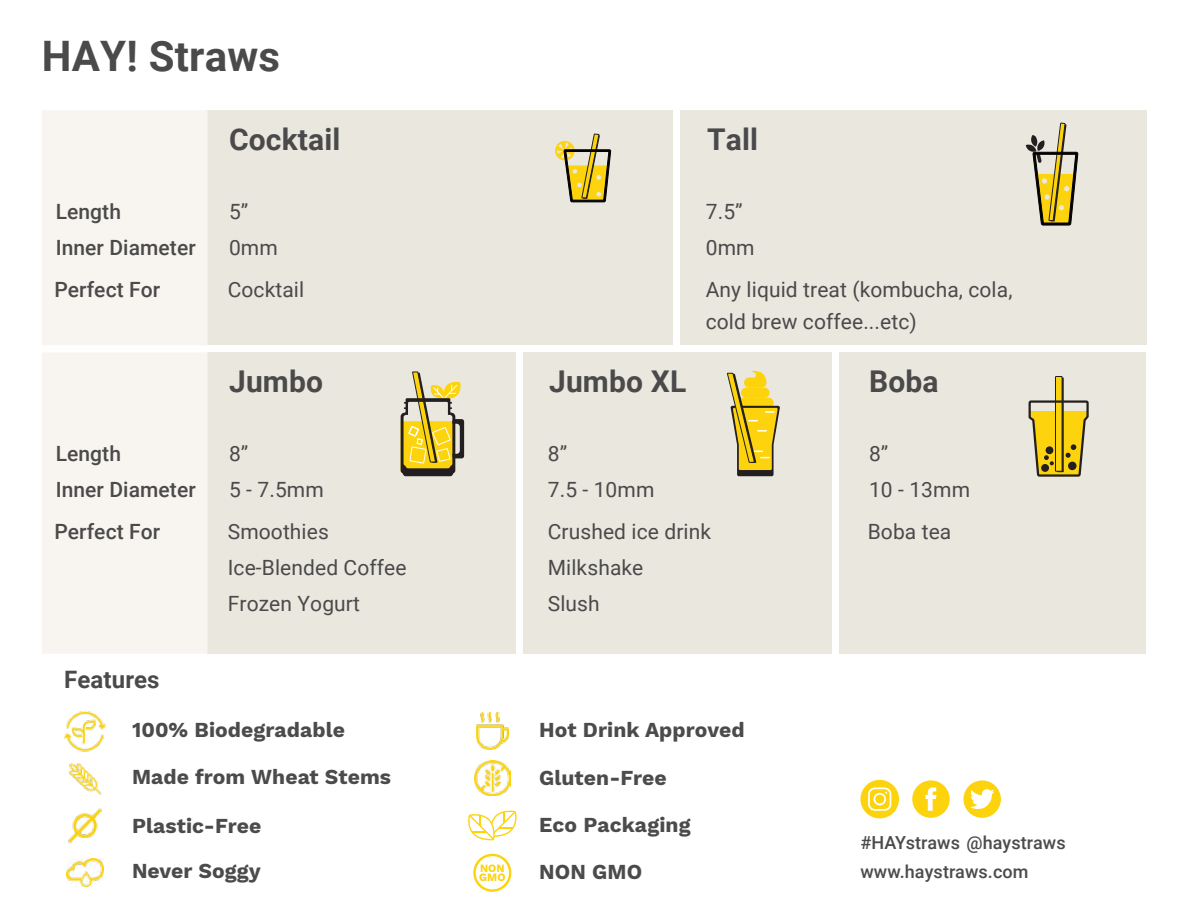
<style>
.page{position:relative;width:1188px;height:918px;background:#fff}
.page>*{position:absolute;margin:0;border:0;box-sizing:border-box;transform-origin:0 0}
.t1{font:700 42px "Roboto";letter-spacing:.005em;color:#4a4a4b}
.t2{font:700 30px "Roboto";letter-spacing:.005em;color:#4a4a4b}
.t3{font:700 24px "Roboto";letter-spacing:.005em;color:#4a4a4b}
.t4{font:21px/36px "Roboto";letter-spacing:.005em;color:#4a4a4b}
.t5{font:700 21px/45.6px "Work Sans";letter-spacing:.005em;color:#4b4b4c}
.t6{font:500 21px/36px "Roboto";letter-spacing:.005em;color:#4a4a4b}
.t7{font:500 18px "Roboto";letter-spacing:.005em;color:#4b4b4c}
.t8{font:700 10.95px "Work Sans";letter-spacing:.005em;color:#fcd30c}
</style>
<div class="page">
<div style="left:680px;top:110px;width:466px;height:235px;background:#eae7df"></div>
<div style="left:206px;top:110px;width:466px;height:235px;background:#eae7df"></div>
<div style="left:42px;top:110px;width:165px;height:235px;background:#f8f5f0"></div>
<div style="left:524px;top:352px;width:308px;height:302px;background:#eae7df"></div>
<div style="left:208px;top:352px;width:308px;height:302px;background:#eae7df"></div>
<div style="left:840px;top:352px;width:306px;height:302px;background:#eae7df"></div>
<div style="left:42px;top:352px;width:166px;height:302px;background:#f8f5f0"></div>
<img style="left:64px;top:711px;width:42px;height:41px">
<img style="left:68px;top:763px;width:34px;height:32px">
<img style="left:68px;top:808px;width:34px;height:35px">
<img style="left:66px;top:859px;width:38px;height:28px">
<img style="left:476px;top:713px;width:33px;height:36px">
<img style="left:475px;top:761px;width:35px;height:35px">
<svg style="left:468px;top:810px;width:49px;height:30px"></svg>
<svg style="left:473px;top:854px;width:38px;height:38px"></svg>
<div style="left:912px;top:780px;width:38px;height:38px;background:#fcd30c;border-radius:50%"></div>
<svg style="left:925px;top:788px;width:11px;height:23px"></svg>
<div style="left:963px;top:780px;width:38px;height:38px;background:#fcd30c;border-radius:50%"></div>
<svg style="left:970px;top:789px;width:24px;height:21px"></svg>
<div style="left:860px;top:780px;width:39px;height:38px;background:#fcd30c;border-radius:50%"></div>
<svg style="left:868px;top:787px;width:23px;height:24px"></svg>
<svg style="left:1028px;top:376px;width:61px;height:101px"></svg>
<svg style="left:727px;top:370px;width:53px;height:106px"></svg>
<svg style="left:401px;top:371px;width:63px;height:105px"></svg>
<svg style="left:1026px;top:122px;width:53px;height:104px"></svg>
<svg style="left:555px;top:133px;width:57px;height:70px"></svg>
<h1 class="t1" style="left:42px;top:27px;width:240px">HAY! Straws</h1>
<h2 class="t2" style="left:229px;top:118px;width:113px">Cocktail</h2>
<h2 class="t2" style="left:707px;top:118px;width:52px">Tall</h2>
<p class="t6" style="left:56px;top:193px;width:142px">Length<br>Inner Diameter</p>
<p class="t4" style="left:229px;top:193px;width:50px">5”<br>0mm</p>
<p class="t4" style="left:706px;top:193px;width:50px">7.5”<br>0mm</p>
<p class="t6" style="left:54px;top:271px;width:107px">Perfect For</p>
<p class="t4" style="left:228px;top:271px;width:78px">Cocktail</p>
<h2 class="t2" style="left:229px;top:361px;width:95px">Jumbo</h2>
<h2 class="t2" style="left:549px;top:361px;width:139px">Jumbo XL</h2>
<p class="t4" style="left:706px;top:273px;width:308px;line-height:31.5px">Any liquid treat (kombucha, cola, cold brew coffee...etc)</p>
<h2 class="t2" style="left:869px;top:361px;width:71px">Boba</h2>
<p class="t6" style="left:56px;top:435px;width:142px">Length<br>Inner Diameter</p>
<p class="t4" style="left:229px;top:435px;width:96px">8”<br>5 - 7.5mm</p>
<p class="t4" style="left:548px;top:435px;width:108px">8”<br>7.5 - 10mm</p>
<p class="t4" style="left:869px;top:435px;width:103px">8”<br>10 - 13mm</p>
<p class="t6" style="left:54px;top:513px;width:107px">Perfect For</p>
<p class="t4" style="left:228px;top:513px;width:180px">Smoothies<br>Ice-Blended Coffee<br>Frozen Yogurt</p>
<p class="t3" style="left:64px;top:663px;width:97px">Features</p>
<p class="t5" style="left:132px;top:708px;width:214px">100% Biodegradable</p>
<p class="t5" style="left:132px;top:755px;width:261px">Made from Wheat Stems</p>
<p class="t5" style="left:132px;top:804px;width:131px">Plastic-Free<br>Never Soggy</p>
<p class="t4" style="left:548px;top:513px;width:165px">Crushed ice drink<br>Milkshake<br>Slush</p>
<p class="t5" style="left:539px;top:708px;width:207px">Hot Drink Approved</p>
<p class="t5" style="left:539px;top:756px;width:129px">Gluten-Free</p>
<p class="t5" style="left:539px;top:803px;width:153px">Eco Packaging</p>
<p class="t4" style="left:868px;top:513px;width:85px">Boba tea</p>
<p class="t7" style="left:860px;top:830px;width:207px">#HAYstraws @haystraws</p>
<p class="t8" style="left:480px;top:862px;width:26px">NON</p>
<p class="t5" style="left:539px;top:850px;width:105px">NON GMO</p>
<p class="t7" style="left:860px;top:859px;width:170px">www.haystraws.com</p>
<p class="t8" style="left:479px;top:871px;width:28px">GMO</p>
</div>
